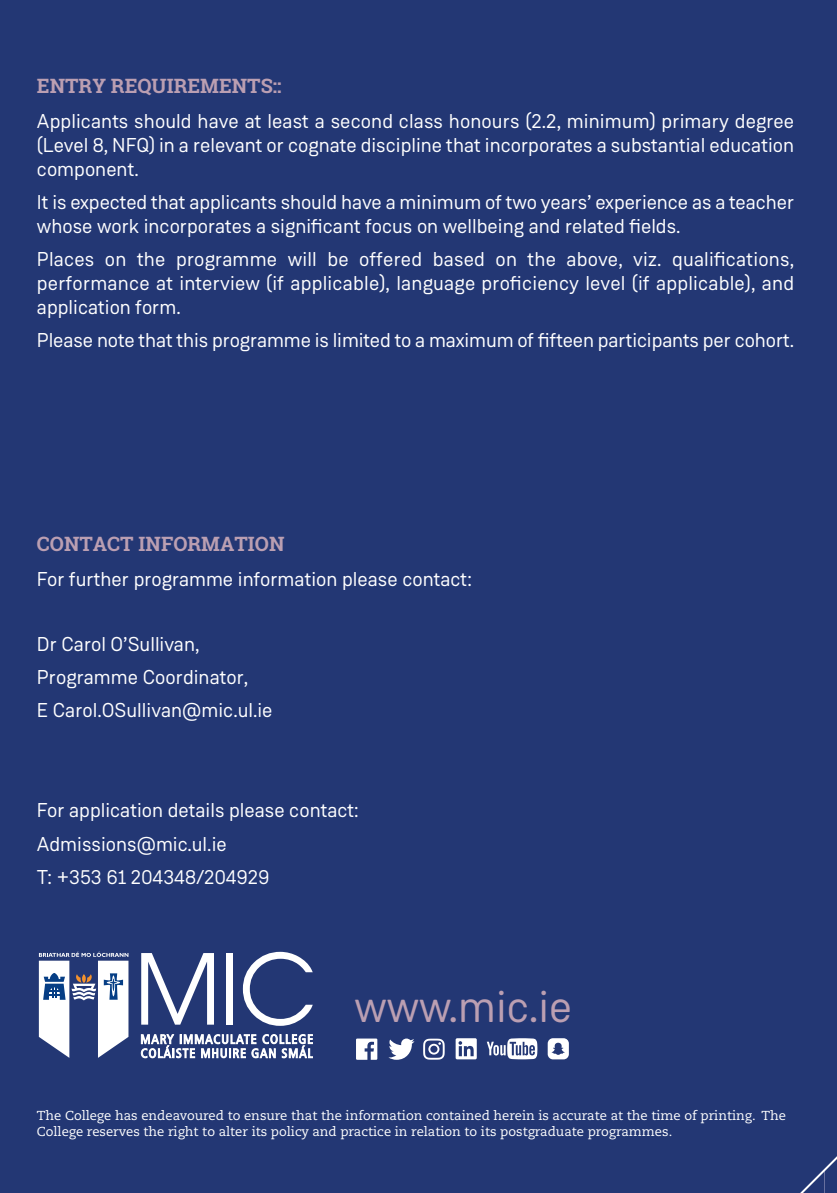
<style>
.page{position:relative;width:837px;height:1193px;background:#233774}
.page>*{position:absolute;margin:0;border:0;box-sizing:border-box;transform-origin:0 0}
.t1{font:44.6px "Weissenhof Grotesk";color:#bb9fb2}
.t2{font:20px/24px "Weissenhof Grotesk";color:#fff}
.t3{font:700 20px "Roboto Slab";color:#bb9fb2}
.t4{font:13px/15.6px "Caecilia LT Std";color:#fff}
</style>
<div class="page">
<p class="t3" style="left:37px;top:74px;width:246px">ENTRY REQUIREMENTS::</p>
<p class="t2" style="left:37px;top:110px;width:759px;text-align:justify">Applicants should have at least a second class honours (2.2, minimum) primary degree (Level 8, NFQ) in a relevant or cognate discipline that incorporates a substantial education component.</p>
<p class="t2" style="left:37px;top:192px;width:759px">It is expected that applicants should have a minimum of two years’ experience as a teacher whose work incorporates a significant focus on wellbeing and related fields.</p>
<p class="t2" style="left:37px;top:249px;width:759px;text-align:justify">Places on the programme will be offered based on the above, viz. qualifications, performance at interview (if applicable), language proficiency level (if applicable), and application form.</p>
<p class="t2" style="left:37px;top:330px;width:759px">Please note that this programme is limited to a maximum of fifteen participants per cohort.</p>
<p class="t3" style="left:37px;top:533px;width:249px">CONTACT INFORMATION</p>
<p class="t2" style="left:37px;top:569px;width:436px">For further programme information please contact:</p>
<p class="t2" style="left:37px;top:629px;width:237px;line-height:33.2px">Dr Carol O’Sullivan,<br>Programme Coordinator,<br>E Carol.OSullivan@mic.ul.ie</p>
<p class="t2" style="left:37px;top:796px;width:323px;line-height:33px">For application details please contact:<br>Admissions@mic.ul.ie<br>T: +353 61 204348/204929</p>
<h1 class="t1" style="left:354px;top:991px;width:219px">www.mic.ie</h1>
<p class="t4" style="left:37px;top:1109px;width:750px">The College has endeavoured to ensure that the information contained herein is accurate at the time of printing. The<br>College reserves the right to alter its policy and practice in relation to its postgraduate programmes.</p>
</div>
